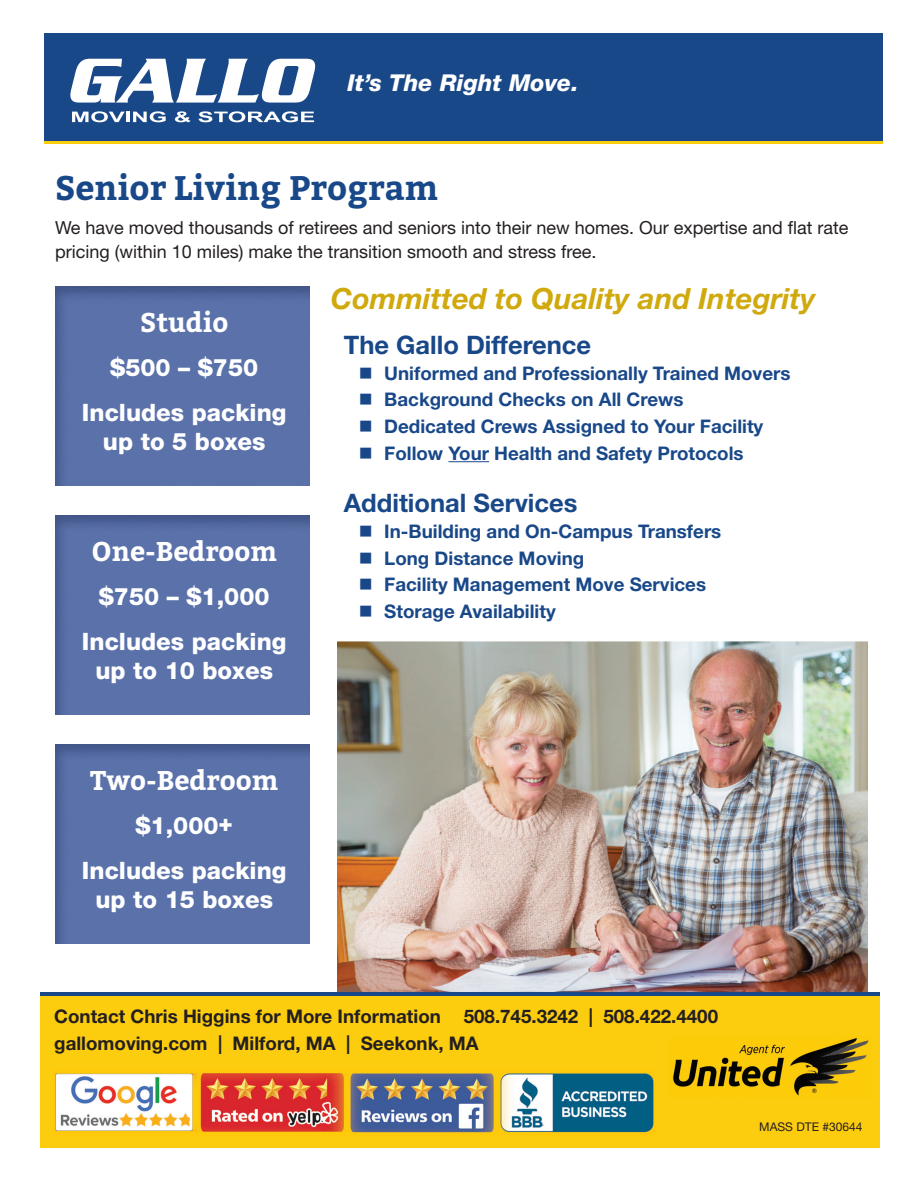
<style>
.page{position:relative;width:918px;height:1188px;background:#fff}
.page>*{position:absolute;margin:0;border:0;box-sizing:border-box;transform-origin:0 0}
.t1{font:700 33.9px "Bitter";color:#194889}
.t2{font:italic 700 29.25px "Helvetica Neue LT Std";color:#d0a90d}
.t3{font:700 27px "Bitter";color:#fff}
.t4{font:700 25.5px "Helvetica Neue LT Std";color:#194889}
.t5{font:800 24px/28.8px "Helvetica Neue LT Std";color:#fff;text-align:center}
.t6{font:italic 800 23.25px "Helvetica Neue LT Pro";color:#fff}
.t7{font:700 18.75px "Helvetica Neue LT Std";color:#194889}
.t8{font:700 18.75px "Helvetica Neue LT Std";color:#231f20}
.t9{font:18px/24px "Helvetica Neue LT Std";color:#231f20}
.t10{font:12px "Helvetica Neue LT Std";color:#231f20}
</style>
<div class="page">
<img style="left:338px;top:641px;width:529px;height:352px">
<div style="left:44px;top:121px;width:838px;height:23px;background:#fccc0e"></div>
<div style="left:44px;top:33px;width:838px;height:108px;background:#194889"></div>
<img style="left:55px;top:287px;width:255px;height:199px">
<img style="left:55px;top:516px;width:255px;height:199px">
<img style="left:55px;top:745px;width:255px;height:199px">
<hr style="left:448px;top:461px;width:41px;height:1px;background:#194889">
<svg style="left:70px;top:59px;width:245px;height:44px"></svg>
<svg style="left:72px;top:111px;width:53px;height:11px"></svg>
<hr style="left:126px;top:112px;width:4px;height:10px;background:#fff">
<svg style="left:133px;top:111px;width:33px;height:11px"></svg>
<svg style="left:175px;top:111px;width:16px;height:11px"></svg>
<svg style="left:198px;top:111px;width:116px;height:11px"></svg>
<div style="left:40px;top:993px;width:840px;height:15px;background:#194889"></div>
<div style="left:40px;top:996px;width:840px;height:152px;background:#fccc0e"></div>
<img style="left:55px;top:1073px;width:599px;height:60px">
<img style="left:673px;top:1038px;width:196px;height:58px">
<p class="t6" style="left:348px;top:69px;width:233px">It’s The Right Move.</p>
<p class="t1" style="left:55px;top:168px;width:385px">Senior Living Program</p>
<p class="t9" style="left:55px;top:216px;width:795px">We have moved thousands of retirees and seniors into their new homes. Our expertise and flat rate pricing (within 10 miles) make the transition smooth and stress free.</p>
<p class="t3" style="left:140px;top:306px;width:90px">Studio</p>
<p class="t5" style="left:110px;top:353px;width:150px">$500 – $750</p>
<p class="t5" style="left:82px;top:398px;width:206px">Includes packing up to 5 boxes</p>
<p class="t3" style="left:91px;top:535px;width:187px">One-Bedroom</p>
<p class="t5" style="left:99px;top:582px;width:172px">$750 – $1,000</p>
<p class="t5" style="left:82px;top:627px;width:206px">Includes packing up to 10 boxes</p>
<p class="t3" style="left:90px;top:764px;width:189px">Two-Bedroom</p>
<p class="t5" style="left:135px;top:811px;width:99px">$1,000+</p>
<p class="t5" style="left:82px;top:856px;width:206px">Includes packing up to 15 boxes</p>
<p class="t2" style="left:331px;top:280px;width:486px">Committed to Quality and Integrity</p>
<p class="t4" style="left:344px;top:329px;width:249px">The Gallo Difference</p>
<p class="t7" style="left:359px;top:362px;width:433px">■ Uniformed and Professionally Trained Movers</p>
<p class="t7" style="left:359px;top:388px;width:326px">■ Background Checks on All Crews</p>
<p class="t7" style="left:359px;top:415px;width:406px">■ Dedicated Crews Assigned to Your Facility</p>
<p class="t7" style="left:359px;top:442px;width:386px">■ Follow Your Health and Safety Protocols</p>
<p class="t4" style="left:344px;top:487px;width:235px">Additional Services</p>
<p class="t7" style="left:359px;top:520px;width:364px">■ In-Building and On-Campus Transfers</p>
<p class="t7" style="left:359px;top:547px;width:227px">■ Long Distance Moving</p>
<p class="t7" style="left:359px;top:573px;width:349px">■ Facility Management Move Services</p>
<p class="t7" style="left:359px;top:599px;width:198px">■ Storage Availability</p>
<p class="t8" style="left:54px;top:1005px;width:665px">Contact Chris Higgins for More Information 508.745.3242 | 508.422.4400</p>
<p class="t8" style="left:54px;top:1032px;width:426px">gallomoving.com | Milford, MA | Seekonk, MA</p>
<p class="t10" style="left:759px;top:1119px;width:105px">MASS DTE #30644</p>
</div>
